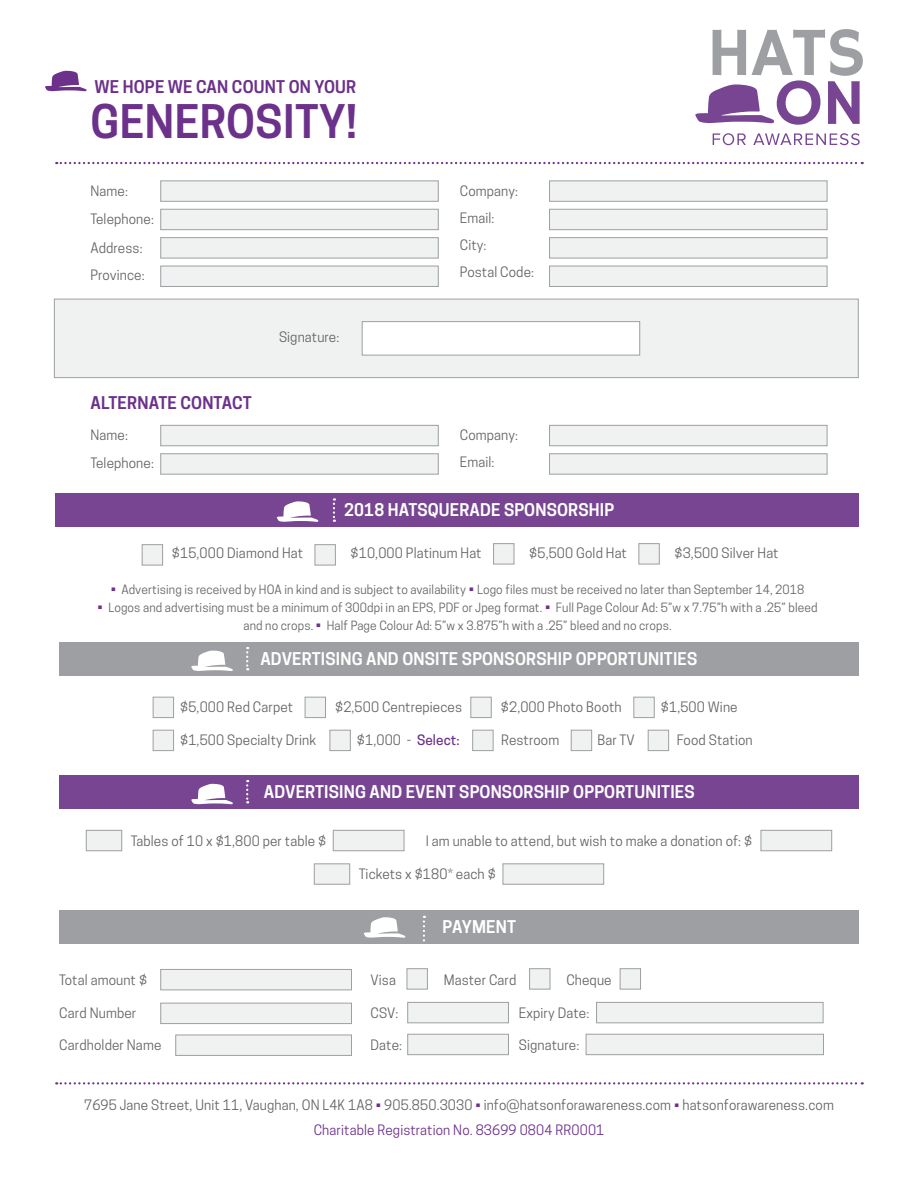
<style>
.page{position:relative;width:918px;height:1188px;background:#fff}
.page>*{position:absolute;margin:0;border:0;box-sizing:border-box;transform-origin:0 0}
.t1{font:600 43.5px "Cooper Hewitt";letter-spacing:.01em;color:#6c318a}
.t2{font:600 16.5px "Cooper Hewitt";letter-spacing:.01em;color:#fff}
.t3{font:600 16.5px "Cooper Hewitt";letter-spacing:.01em;color:#6c318a}
.t4{font:13.5px/27.3px "Cooper Hewitt";letter-spacing:.01em;color:#636466}
.t5{font:12px/18px "Cooper Hewitt";letter-spacing:.01em;color:#636466;text-align:center}
.s1{font-size:13.5px;color:#6c318a}
.s2{font-weight:500;color:#6c318a}
.s3{color:#6c318a}
</style>
<div class="page">
<svg style="left:56px;top:162px;width:807px;height:2px"></svg>
<svg style="left:45px;top:70px;width:42px;height:21px"></svg>
<svg style="left:695px;top:29px;width:168px;height:96px"></svg>
<svg style="left:713px;top:133px;width:33px;height:12px"></svg>
<svg style="left:753px;top:133px;width:107px;height:12px"></svg>
<div style="left:54px;top:299px;width:805px;height:79px;background:#f0f1f1;border:1px solid #9d9fa2"></div>
<div style="left:55px;top:493px;width:804px;height:33px;background:#784593"></div>
<div style="left:59px;top:642px;width:800px;height:34px;background:#9d9fa2"></div>
<div style="left:59px;top:775px;width:800px;height:33px;background:#784593"></div>
<div style="left:59px;top:910px;width:800px;height:34px;background:#9d9fa2"></div>
<div style="left:142px;top:544px;width:21px;height:21px;background:#f0f1f1;border:1px solid #9d9fa2"></div>
<div style="left:315px;top:544px;width:21px;height:21px;background:#f0f1f1;border:1px solid #9d9fa2"></div>
<div style="left:493px;top:543px;width:21px;height:21px;background:#f0f1f1;border:1px solid #9d9fa2"></div>
<div style="left:638px;top:543px;width:22px;height:21px;background:#f0f1f1;border:1px solid #9d9fa2"></div>
<div style="left:160px;top:180px;width:279px;height:22px;background:#f0f1f1;border:1px solid #9d9fa2"></div>
<div style="left:160px;top:425px;width:279px;height:21px;background:#f0f1f1;border:1px solid #9d9fa2"></div>
<div style="left:549px;top:180px;width:278px;height:22px;background:#f0f1f1;border:1px solid #9d9fa2"></div>
<div style="left:549px;top:425px;width:278px;height:21px;background:#f0f1f1;border:1px solid #9d9fa2"></div>
<div style="left:160px;top:209px;width:279px;height:21px;background:#f0f1f1;border:1px solid #9d9fa2"></div>
<div style="left:160px;top:453px;width:279px;height:22px;background:#f0f1f1;border:1px solid #9d9fa2"></div>
<div style="left:549px;top:209px;width:278px;height:21px;background:#f0f1f1;border:1px solid #9d9fa2"></div>
<div style="left:549px;top:453px;width:278px;height:22px;background:#f0f1f1;border:1px solid #9d9fa2"></div>
<div style="left:160px;top:237px;width:279px;height:21px;background:#f0f1f1;border:1px solid #9d9fa2"></div>
<div style="left:549px;top:237px;width:278px;height:21px;background:#f0f1f1;border:1px solid #9d9fa2"></div>
<div style="left:160px;top:266px;width:279px;height:21px;background:#f0f1f1;border:1px solid #9d9fa2"></div>
<div style="left:549px;top:266px;width:278px;height:21px;background:#f0f1f1;border:1px solid #9d9fa2"></div>
<div style="left:362px;top:321px;width:278px;height:34px;background:#fff;border:1px solid #9d9fa2"></div>
<svg style="left:277px;top:501px;width:42px;height:21px"></svg>
<svg style="left:191px;top:650px;width:42px;height:21px"></svg>
<svg style="left:191px;top:784px;width:42px;height:20px"></svg>
<svg style="left:364px;top:917px;width:42px;height:21px"></svg>
<svg style="left:333px;top:498px;width:2px;height:24px"></svg>
<svg style="left:246px;top:647px;width:2px;height:23px"></svg>
<svg style="left:246px;top:780px;width:2px;height:23px"></svg>
<svg style="left:423px;top:916px;width:2px;height:26px"></svg>
<svg style="left:56px;top:1082px;width:807px;height:2px"></svg>
<div style="left:160px;top:969px;width:192px;height:21px;background:#f0f1f1;border:1px solid #9d9fa2"></div>
<div style="left:160px;top:1003px;width:192px;height:21px;background:#f0f1f1;border:1px solid #9d9fa2"></div>
<div style="left:175px;top:1035px;width:177px;height:21px;background:#f0f1f1;border:1px solid #9d9fa2"></div>
<div style="left:86px;top:830px;width:36px;height:21px;background:#f0f1f1;border:1px solid #9d9fa2"></div>
<div style="left:333px;top:830px;width:71px;height:21px;background:#f0f1f1;border:1px solid #9d9fa2"></div>
<div style="left:761px;top:830px;width:71px;height:21px;background:#f0f1f1;border:1px solid #9d9fa2"></div>
<div style="left:503px;top:863px;width:101px;height:22px;background:#f0f1f1;border:1px solid #9d9fa2"></div>
<div style="left:314px;top:863px;width:36px;height:22px;background:#f0f1f1;border:1px solid #9d9fa2"></div>
<div style="left:407px;top:968px;width:21px;height:22px;background:#f0f1f1;border:1px solid #9d9fa2"></div>
<div style="left:529px;top:968px;width:21px;height:22px;background:#f0f1f1;border:1px solid #9d9fa2"></div>
<div style="left:620px;top:968px;width:21px;height:22px;background:#f0f1f1;border:1px solid #9d9fa2"></div>
<div style="left:407px;top:1002px;width:102px;height:21px;background:#f0f1f1;border:1px solid #9d9fa2"></div>
<div style="left:407px;top:1034px;width:102px;height:21px;background:#f0f1f1;border:1px solid #9d9fa2"></div>
<div style="left:596px;top:1002px;width:228px;height:21px;background:#f0f1f1;border:1px solid #9d9fa2"></div>
<div style="left:586px;top:1034px;width:238px;height:21px;background:#f0f1f1;border:1px solid #9d9fa2"></div>
<div style="left:153px;top:730px;width:21px;height:21px;background:#f0f1f1;border:1px solid #9d9fa2"></div>
<div style="left:330px;top:730px;width:21px;height:21px;background:#f0f1f1;border:1px solid #9d9fa2"></div>
<div style="left:472px;top:730px;width:22px;height:21px;background:#f0f1f1;border:1px solid #9d9fa2"></div>
<div style="left:571px;top:730px;width:21px;height:21px;background:#f0f1f1;border:1px solid #9d9fa2"></div>
<div style="left:648px;top:730px;width:21px;height:21px;background:#f0f1f1;border:1px solid #9d9fa2"></div>
<div style="left:633px;top:697px;width:22px;height:21px;background:#f0f1f1;border:1px solid #9d9fa2"></div>
<div style="left:305px;top:697px;width:21px;height:21px;background:#f0f1f1;border:1px solid #9d9fa2"></div>
<div style="left:153px;top:697px;width:21px;height:21px;background:#f0f1f1;border:1px solid #9d9fa2"></div>
<div style="left:470px;top:697px;width:22px;height:21px;background:#f0f1f1;border:1px solid #9d9fa2"></div>
<p class="t3" style="left:94px;top:77px;width:263px">WE HOPE WE CAN COUNT ON YOUR</p>
<h1 class="t1" style="left:91px;top:96px;width:268px">GENEROSITY!</h1>
<p class="t4" style="left:91px;top:176px;width:65px;line-height:28.8px">Name:<br>Telephone:<br>Address:</p>
<p class="t4" style="left:91px;top:262px;width:56px">Province:</p>
<p class="t3" style="left:91px;top:393px;width:163px">ALTERNATE CONTACT</p>
<p class="t4" style="left:91px;top:421px;width:65px;line-height:28.3px">Name:<br>Telephone:</p>
<p class="t4" style="left:279px;top:324px;width:62px">Signature:</p>
<p class="t4" style="left:460px;top:177px;width:76px">Company:<br>Email:<br>City:<br>Postal Code:</p>
<p class="t4" style="left:460px;top:421px;width:60px">Company:<br>Email:</p>
<p class="t2" style="left:344px;top:500px;width:272px">2018 HATSQUERADE SPONSORSHIP</p>
<p class="t4" style="left:172px;top:540px;width:133px">$15,000 Diamond Hat</p>
<p class="t4" style="left:351px;top:540px;width:133px">$10,000 Platinum Hat</p>
<p class="t4" style="left:529px;top:540px;width:99px">$5,500 Gold Hat</p>
<p class="t4" style="left:675px;top:540px;width:106px">$3,500 Silver Hat</p>
<p class="t5" style="left:111px;top:581px;width:695px"><span class="s1">•</span> Advertising is received by HOA in kind and is subject to availability <span class="s1">•</span> Logo files must be received no later than September 14, 2018</p>
<p class="t5" style="left:97px;top:599px;width:722px"><span class="s1">•</span> Logos and advertising must be a minimum of 300dpi in an EPS, PDF or Jpeg format. <span class="s1">•</span> Full Page Colour Ad: 5”w x 7.75”h with a .25” bleed and no crops. <span class="s1">•</span> Half Page Colour Ad: 5”w x 3.875”h with a .25” bleed and no crops.</p>
<p class="t2" style="left:260px;top:649px;width:438px">ADVERTISING AND ONSITE SPONSORSHIP OPPORTUNITIES</p>
<p class="t4" style="left:180px;top:693px;width:115px">$5,000 Red Carpet</p>
<p class="t4" style="left:335px;top:693px;width:129px">$2,500 Centrepieces</p>
<p class="t4" style="left:501px;top:693px;width:122px">$2,000 Photo Booth</p>
<p class="t4" style="left:661px;top:693px;width:78px">$1,500 Wine</p>
<p class="t4" style="left:180px;top:726px;width:138px">$1,500 Specialty Drink</p>
<p class="t4" style="left:357px;top:726px;width:104px">$1,000 - <span class="s2">Select:</span></p>
<p class="t4" style="left:501px;top:726px;width:60px">Restroom</p>
<p class="t4" style="left:597px;top:726px;width:39px">Bar TV</p>
<p class="t4" style="left:677px;top:726px;width:77px">Food Station</p>
<p class="t2" style="left:264px;top:782px;width:432px">ADVERTISING AND EVENT SPONSORSHIP OPPORTUNITIES</p>
<p class="t4" style="left:131px;top:827px;width:197px">Tables of 10 x $1,800 per table $</p>
<p class="t4" style="left:426px;top:827px;width:328px">I am unable to attend, but wish to make a donation of: $</p>
<p class="t4" style="left:359px;top:860px;width:138px">Tickets x $180* each $</p>
<p class="t4" style="left:59px;top:966px;width:89px">Total amount $</p>
<p class="t4" style="left:59px;top:1000px;width:79px">Card Number</p>
<p class="t4" style="left:59px;top:1032px;width:104px">Cardholder Name</p>
<p class="t4" style="left:371px;top:966px;width:27px">Visa</p>
<p class="t4" style="left:371px;top:1000px;width:30px">CSV:</p>
<p class="t4" style="left:371px;top:1032px;width:33px">Date:</p>
<p class="t2" style="left:442px;top:917px;width:75px">PAYMENT</p>
<p class="t4" style="left:444px;top:966px;width:74px">Master Card</p>
<p class="t4" style="left:566px;top:966px;width:47px">Cheque</p>
<p class="t4" style="left:519px;top:1000px;width:72px">Expiry Date:</p>
<p class="t4" style="left:519px;top:1032px;width:62px">Signature:</p>
<p class="t4" style="left:84px;top:1092px;width:751px;line-height:25.8px;text-align:center">7695 Jane Street, Unit 11, Vaughan, ON L4K 1A8 <span class="s3">•</span> 905.850.3030 <span class="s3">•</span> info@hatsonforawareness.com <span class="s3">•</span> hatsonforawareness.com<br><span class="s3">Charitable Registration No. 83699 0804 RR0001</span></p>
</div>
